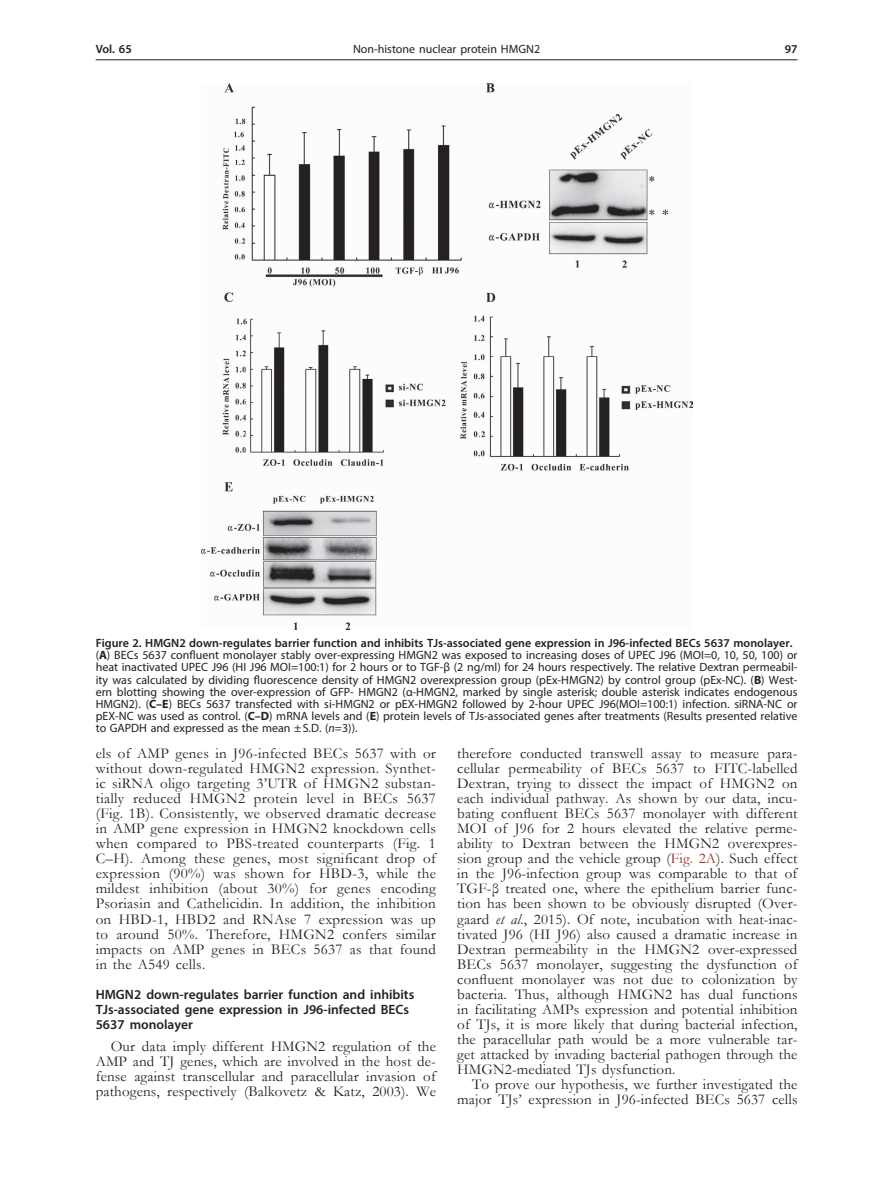
<style>
.page{position:relative;width:872px;height:1191px;background:#fff}
.page>*{position:absolute;margin:0;border:0;box-sizing:border-box;transform-origin:0 0}
.Body_tekst{font:15px/15px "Garamond";letter-spacing:.01em;color:#231f20;text-align:justify}
.Tytul_2{font:600 13.5px/15px "Myriad Pro";color:#231f20}
.Figure_1{font:12px/12px "Myriad Pro";color:#231f20;text-align:justify}
.Figure{font:600 12px "Myriad Pro";color:#231f20}
.s1{font-weight:700}
.s2{font-style:italic}
.s3{color:#9f2d26}
</style>
<div class="page">
<hr style="left:96px;top:59px;width:701px;height:1px;background:#231f20">
<img style="left:201px;top:83px;width:491px;height:547px">
<p class="Figure" style="left:96px;top:42px;width:38px">Vol. 65</p>
<p class="Figure_1" style="left:353px;top:43px;width:189px">Non-histone nuclear protein HMGN2</p>
<p class="Figure" style="left:784px;top:42px;width:14px">97</p>
<p class="Figure" style="left:96px;top:636px;width:698px">Figure 2. HMGN2 down-regulates barrier function and inhibits TJs-associated gene expression in J96-infected BECs 5637 monolayer.</p>
<p class="Figure_1" style="left:96px;top:649px;width:703px">(<span class="s1">A</span>) BECs 5637 confluent monolayer stably over-expressing HMGN2 was exposed to increasing doses of UPEC J96 (MOI=0, 10, 50, 100) or heat inactivated UPEC J96 (HI J96 MOI=100:1) for 2 hours or to TGF-β (2 ng/ml) for 24 hours respectively. The relative Dextran permeabil&shy;ity was calculated by dividing fluorescence density of HMGN2 overexpression group (pEx-HMGN2) by control group (pEx-NC). (<span class="s1">B</span>) West&shy;ern blotting showing the over-expression of GFP- HMGN2 (α-HMGN2, marked by single asterisk; double asterisk indicates endogenous HMGN2). (<span class="s1">C–E</span>) BECs 5637 transfected with si-HMGN2 or pEX-HMGN2 followed by 2-hour UPEC J96(MOI=100:1) infection. siRNA-NC or pEX-NC was used as control. (<span class="s1">C–D</span>) mRNA levels and (<span class="s1">E</span>) protein levels of TJs-associated genes after treatments (Results presented relative to GAPDH and expressed as the mean ±S.D. (<span class="s2">n</span>=3)).</p>
<p class="Body_tekst" style="left:96px;top:746px;width:342px">els of AMP genes in J96-infected BECs 5637 with or without down-regulated HMGN2 expression. Synthet&shy;ic siRNA oligo targeting 3’UTR of HMGN2 substan&shy;tially reduced HMGN2 protein level in BECs 5637 (Fig. 1B). Consistently, we observed dramatic decrease in AMP gene expression in HMGN2 knockdown cells when compared to PBS-treated counterparts (Fig. 1<br>C–H). Among these genes, most significant drop of expression (90%) was shown for HBD-3, while the mildest inhibition (about 30%) for genes encoding Psoriasin and Cathelicidin. In addition, the inhibition on HBD-1, HBD2 and RNAse 7 expression was up to around 50%. Therefore, HMGN2 confers similar impacts on AMP genes in BECs 5637 as that found in the A549 cells.</p>
<p class="Tytul_2" style="left:96px;top:986px;width:320px">HMGN2 down-regulates barrier function and inhibits<br>TJs-associated gene expression in J96-infected BECs<br>5637 monolayer</p>
<p class="Body_tekst" style="left:96px;top:1038px;width:342px;text-indent:15px">Our data imply different HMGN2 regulation of the AMP and TJ genes, which are involved in the host de&shy;fense against transcellular and paracellular invasion of pathogens, respectively (Balkovetz &amp; Katz, 2003). We</p>
<p class="Body_tekst" style="left:457px;top:746px;width:342px">therefore conducted transwell assay to measure para&shy;cellular permeability of BECs 5637 to FITC-labelled Dextran, trying to dissect the impact of HMGN2 on each individual pathway. As shown by our data, incu&shy;bating confluent BECs 5637 monolayer with different MOI of J96 for 2 hours elevated the relative perme&shy;ability to Dextran between the HMGN2 overexpres&shy;sion group and the vehicle group (<span class="s3">Fig. 2A</span>). Such effect in the J96-infection group was comparable to that of TGF-β treated one, where the epithelium barrier func&shy;tion has been shown to be obviously disrupted (Over&shy;gaard <span class="s2">et al</span>., 2015). Of note, incubation with heat-inac&shy;tivated J96 (HI J96) also caused a dramatic increase in Dextran permeability in the HMGN2 over-expressed BECs 5637 monolayer, suggesting the dysfunction of confluent monolayer was not due to colonization by bacteria. Thus, although HMGN2 has dual functions in facilitating AMPs expression and potential inhibition of TJs, it is more likely that during bacterial infection, the paracellular path would be a more vulnerable tar&shy;get attacked by invading bacterial pathogen through the HMGN2-mediated TJs dysfunction.</p>
<p class="Body_tekst" style="left:457px;top:1076px;width:342px;text-align:right">To prove our hypothesis, we further investigated the major TJs’ expression in J96-infected BECs 5637 cells</p>
</div>
